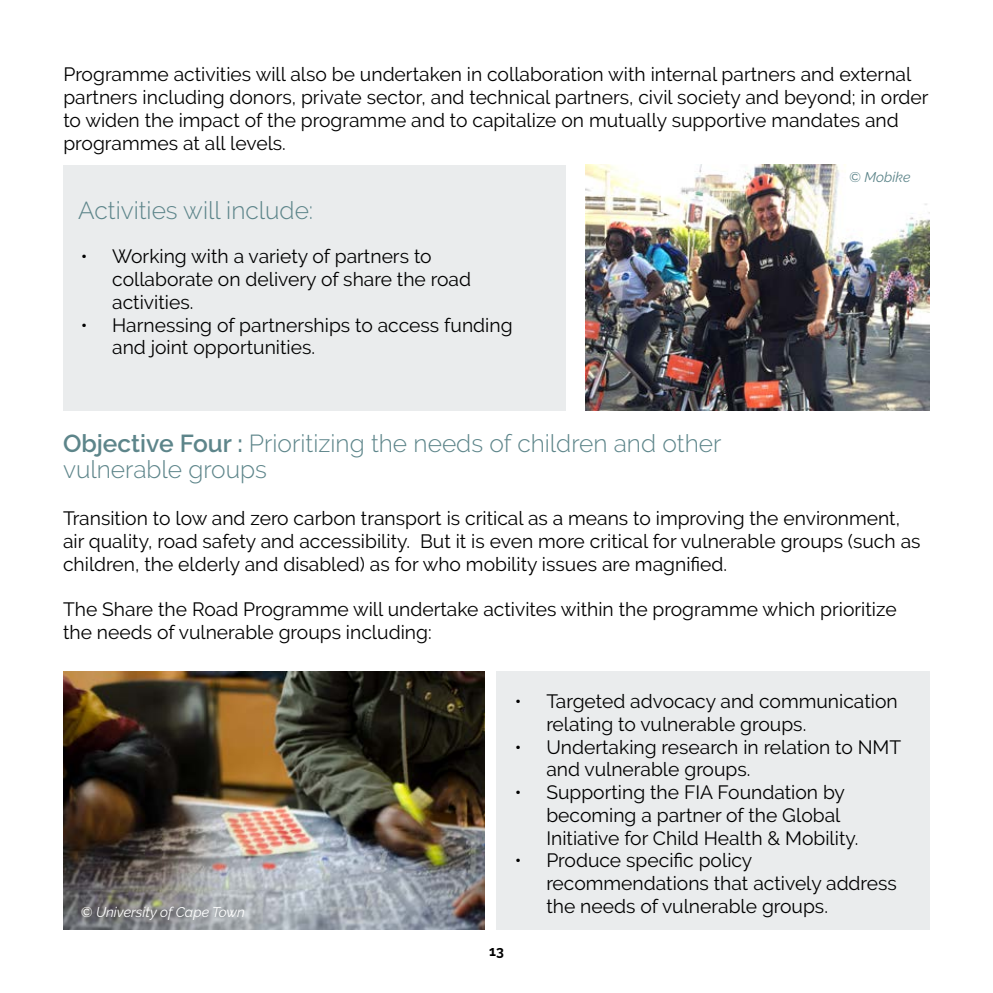
<style>
.page{position:relative;width:993px;height:993px;background:#fff}
.page>*{position:absolute;margin:0;border:0;box-sizing:border-box;transform-origin:0 0}
.t1{font:300 24.5px/26.2px "Raleway";color:#5d858a}
.t2{font:19.25px/22.8px "Raleway";color:#000}
.t3{font:italic 14px "Raleway";color:#fff}
.t4{font:italic 14px "Raleway";color:#5d858a}
.t5{font:700 14px "Raleway";color:#000}
.s1{font-weight:600}
</style>
<div class="page">
<img style="left:63px;top:671px;width:421px;height:258px">
<div style="left:63px;top:165px;width:503px;height:245px;background:#eaeced"></div>
<div style="left:496px;top:671px;width:433px;height:258px;background:#eaeced"></div>
<img style="left:585px;top:165px;width:344px;height:245px">
<p class="t2" style="left:63px;top:63px;width:866px">Programme activities will also be undertaken in collaboration with internal partners and external partners including donors, private sector, and technical partners, civil society and beyond; in order to widen the impact of the programme and to capitalize on mutually supportive mandates and programmes at all levels.</p>
<p class="t1" style="left:78px;top:197px;width:236px">Activities will include:</p>
<p class="t2" style="left:112px;top:245px;width:360px;text-indent:-31px">• Working with a variety of partners to collaborate on delivery of share the road activities.</p>
<p class="t2" style="left:112px;top:313px;width:402px;text-indent:-31px">• Harnessing of partnerships to access funding and joint opportunities.</p>
<p class="t4" style="left:849px;top:169px;width:63px">© Mobike</p>
<p class="t1" style="left:63px;top:430px;width:659px"><span class="s1">Objective Four :</span> Prioritizing the needs of children and other vulnerable groups</p>
<p class="t2" style="left:63px;top:507px;width:858px">Transition to low and zero carbon transport is critical as a means to improving the environment, air quality, road safety and accessibility. But it is even more critical for vulnerable groups (such as children, the elderly and disabled) as for who mobility issues are magnified.</p>
<p class="t2" style="left:63px;top:598px;width:834px">The Share the Road Programme will undertake activites within the programme which prioritize the needs of vulnerable groups including:</p>
<p class="t3" style="left:81px;top:903px;width:166px">© University of Cape Town</p>
<p class="t5" style="left:489px;top:942px;width:16px">13</p>
<p class="t2" style="left:546px;top:689px;width:353px;text-indent:-31px">• Targeted advocacy and communication relating to vulnerable groups.</p>
<p class="t2" style="left:546px;top:735px;width:356px;text-indent:-31px">• Undertaking research in relation to NMT and vulnerable groups.</p>
<p class="t2" style="left:546px;top:780px;width:313px;text-indent:-31px">• Supporting the FIA Foundation by becoming a partner of the Global<br>Initiative for Child Health &amp; Mobility.</p>
<p class="t2" style="left:546px;top:848px;width:352px;text-indent:-31px">• Produce specific policy recommendations that actively address the needs of vulnerable groups.</p>
</div>
